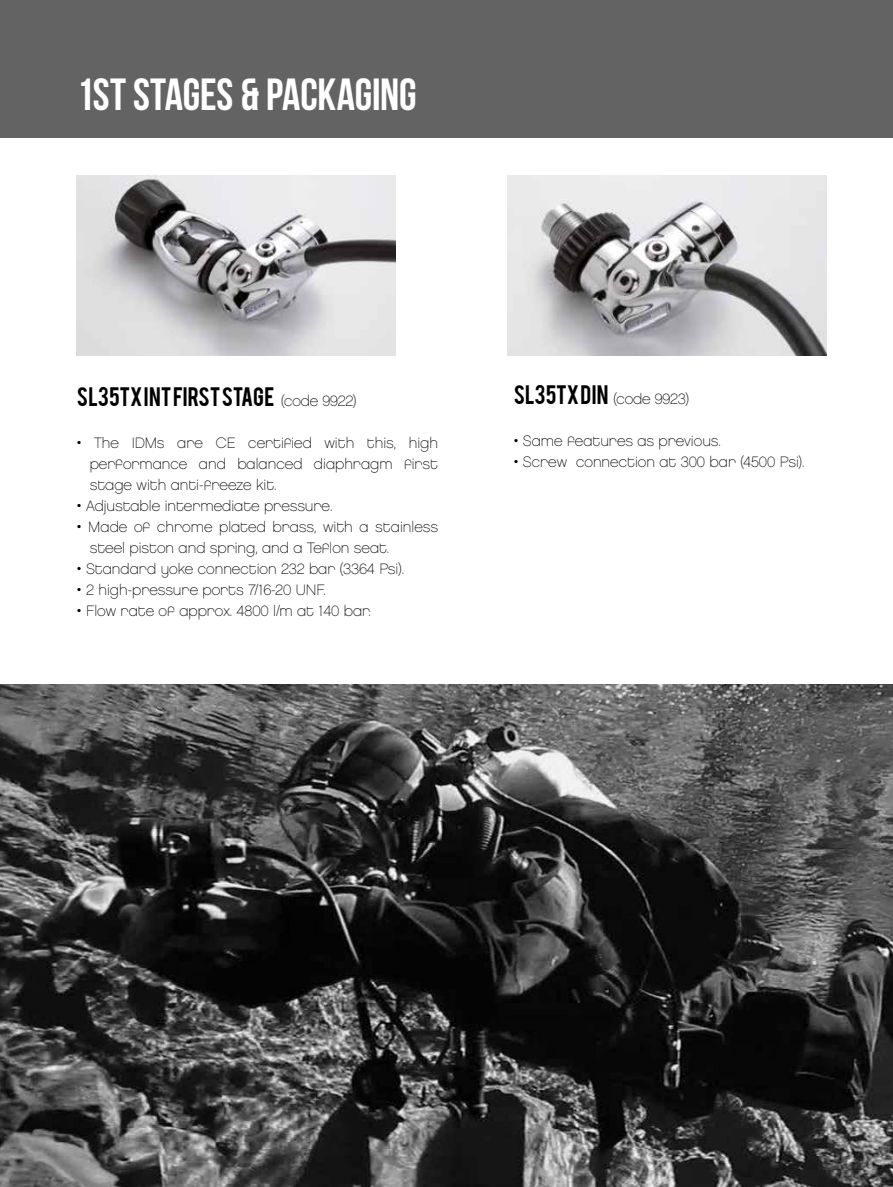
<style>
.page{position:relative;width:893px;height:1187px;background:#fff}
.page>*{position:absolute;margin:0;border:0;box-sizing:border-box;transform-origin:0 0}
.t1{font:45px "Bebas Neue";letter-spacing:-.005em;color:#fff}
.t2{font:21px "Bebas";letter-spacing:-.01em;color:#000}
.t3{font:15px/21px "Chalet Paris Nineteen Eighty";color:#000;text-align:justify}
.s1{font-family:"Chalet Paris Nineteen Eighty";font-size:15px}
.s2{font-family:"Bebas";font-size:21px}
</style>
<div class="page">
<div style="left:0;top:0;width:893px;height:137px;background:#646363"></div>
<img style="left:507px;top:175px;width:319px;height:180px">
<img style="left:77px;top:175px;width:319px;height:180px">
<img style="left:0;top:685px;width:892px;height:501px">
<h1 class="t1" style="left:77px;top:70px;width:342px">1ST STAGES &amp; PACKAGING</h1>
<h2 class="t2" style="left:77px;top:381px;width:281px">SL35TX INT FIRST STAGE <span class="s1">(code 9922)</span></h2>
<p class="t3" style="left:90px;top:432px;width:350px;text-indent:-13px">• The IDMs are CE certified with this, high performance and balanced diaphragm first stage with anti-freeze kit.</p>
<p class="t3" style="left:77px;top:495px;width:257px">• Adjustable intermediate pressure.</p>
<p class="t3" style="left:90px;top:516px;width:350px;text-indent:-13px">• Made of chrome plated brass, with a stainless steel piston and spring, and a Teflon seat.</p>
<p class="t3" style="left:77px;top:558px;width:329px">• Standard yoke connection 232 bar (3364 Psi).</p>
<p class="t3" style="left:77px;top:579px;width:250px">• 2 high-pressure ports 7/16-20 UNF.</p>
<p class="t3" style="left:77px;top:600px;width:295px">• Flow rate of approx. 4800 l/m at 140 bar.</p>
<p class="t3" style="left:514px;top:388px;width:177px"><span class="s2">SL35TX DIN</span> (code 9923)</p>
<p class="t3" style="left:514px;top:430px;width:209px">• Same features as previous.</p>
<p class="t3" style="left:514px;top:451px;width:292px">• Screw connection at 300 bar (4500 Psi).</p>
</div>
